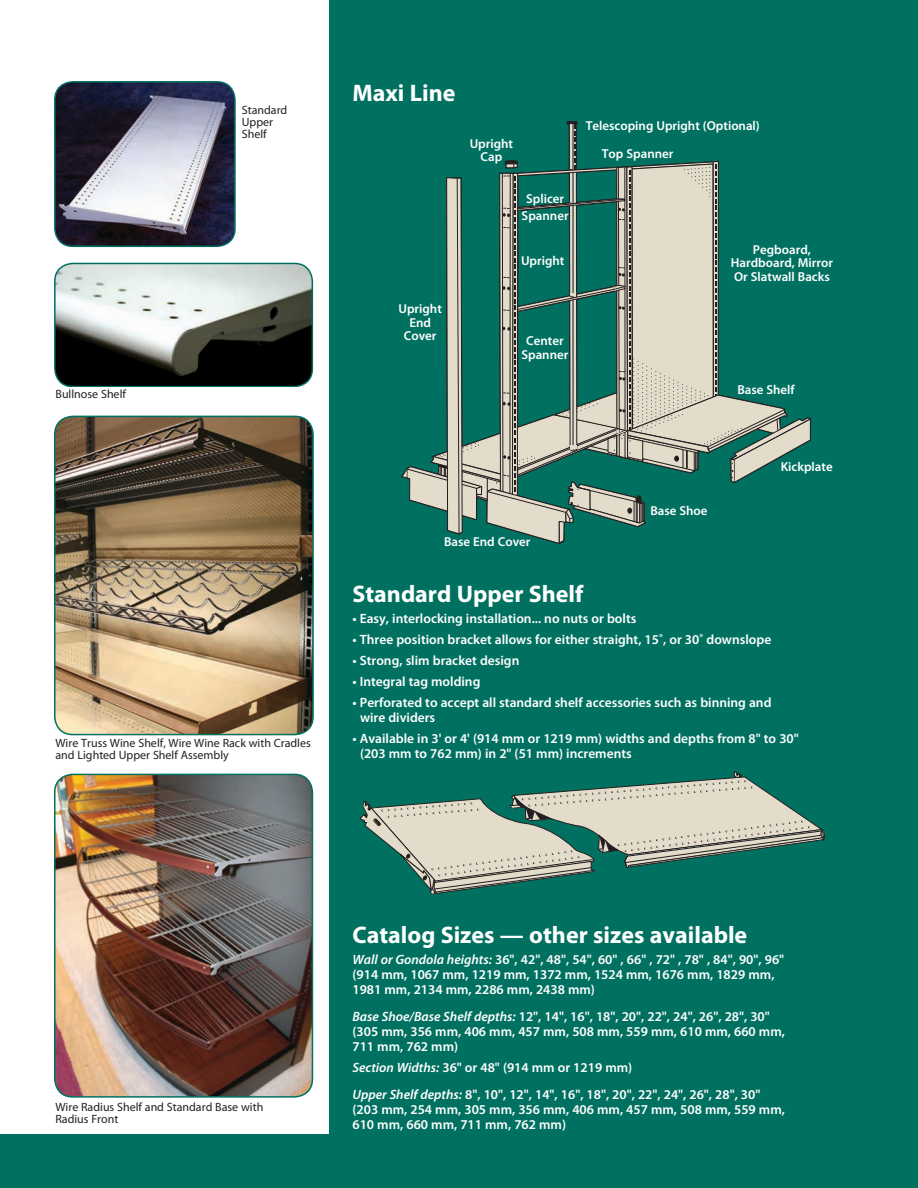
<style>
.page{position:relative;width:918px;height:1188px;background:#fff}
.page>*{position:absolute;margin:0;border:0;box-sizing:border-box;transform-origin:0 0}
.Product_Names{font:700 24px "Myriad Pro";color:#fff}
.Body_Copy{font:600 13.5px/15px "Myriad Pro";color:#fff}
.Chart_text_Headings{font:600 13.5px "Myriad Pro";color:#fff}
.t1{font:600 12.9px/13.5px "Myriad Pro";color:#fff;text-align:center}
.Body_Copy-2{font:12px/12px "Myriad Pro";color:#231f20}
.s1{font-style:italic}
</style>
<div class="page">
<div style="left:0;top:1134px;width:770px;height:54px;background:#007161"></div>
<div style="left:329px;top:0;width:589px;height:1188px;background:#007161"></div>
<img style="left:55px;top:774px;width:257px;height:323px">
<div style="left:54px;top:774px;width:259px;height:324px;border:2px solid #007161;border-radius:18px"></div>
<svg style="left:401px;top:122px;width:410px;height:422px"></svg>
<svg style="left:359px;top:771px;width:466px;height:123px"></svg>
<img style="left:55px;top:263px;width:257px;height:124px">
<div style="left:54px;top:263px;width:259px;height:124px;border:2px solid #007161;border-radius:18px"></div>
<img style="left:55px;top:416px;width:258px;height:319px">
<div style="left:54px;top:416px;width:260px;height:319px;border:2px solid #007161;border-radius:18px"></div>
<img style="left:55px;top:82px;width:180px;height:164px">
<div style="left:54px;top:81px;width:182px;height:166px;border:2px solid #007161;border-radius:18px"></div>
<p class="Body_Copy-2" style="left:56px;top:388px;width:72px">Bullnose Shelf</p>
<p class="Body_Copy-2" style="left:242px;top:103px;width:47px">Standard<br>Upper</p>
<p class="Body_Copy-2" style="left:242px;top:127px;width:26px">Shelf</p>
<p class="Body_Copy-2" style="left:56px;top:736px;width:257px">Wire Truss Wine Shelf, Wire Wine Rack with Cradles and Lighted Upper Shelf Assembly</p>
<p class="Product_Names" style="left:352px;top:77px;width:104px">Maxi Line</p>
<p class="t1" style="left:398px;top:302px;width:45px">Upright</p>
<p class="t1" style="left:409px;top:315px;width:23px">End</p>
<p class="t1" style="left:404px;top:329px;width:34px">Cover</p>
<p class="t1" style="left:586px;top:118px;width:176px">Telescoping Upright (Optional)</p>
<p class="t1" style="left:470px;top:136px;width:45px">Upright<br>Cap</p>
<p class="t1" style="left:602px;top:147px;width:73px">Top Spanner</p>
<p class="t1" style="left:522px;top:191px;width:48px;line-height:16.5px">Splicer<br>Spanner</p>
<p class="t1" style="left:521px;top:254px;width:45px">Upright</p>
<p class="t1" style="left:526px;top:334px;width:39px">Center</p>
<p class="t1" style="left:521px;top:347px;width:48px">Spanner</p>
<p class="t1" style="left:753px;top:242px;width:59px">Pegboard,</p>
<p class="t1" style="left:731px;top:256px;width:104px;text-align:left">Hardboard, Mirror<br>Or Slatwall Backs</p>
<p class="t1" style="left:737px;top:382px;width:59px">Base Shelf</p>
<p class="t1" style="left:650px;top:503px;width:59px">Base Shoe</p>
<p class="t1" style="left:781px;top:459px;width:53px">Kickplate</p>
<p class="t1" style="left:444px;top:535px;width:88px">Base End Cover</p>
<p class="Product_Names" style="left:352px;top:578px;width:232px">Standard Upper Shelf</p>
<p class="Chart_text_Headings" style="left:352px;top:610px;width:285px">• Easy, interlocking installation... no nuts or bolts</p>
<p class="Body_Copy" style="left:352px;top:631px;width:420px">• Three position bracket allows for either straight, 15˚, or 30˚ downslope</p>
<p class="Body_Copy" style="left:352px;top:652px;width:168px">• Strong, slim bracket design</p>
<p class="Body_Copy" style="left:352px;top:673px;width:129px">• Integral tag molding</p>
<p class="Body_Copy" style="left:352px;top:694px;width:421px">• Perforated to accept all standard shelf accessories such as binning and</p>
<p class="Body_Copy" style="left:360px;top:709px;width:77px">wire dividers</p>
<p class="Body_Copy" style="left:360px;top:730px;width:440px;text-indent:-8px">• Available in 3' or 4' (914 mm or 1219 mm) widths and depths from 8" to 30" (203 mm to 762 mm) in 2" (51 mm) increments</p>
<p class="Body_Copy-2" style="left:56px;top:1101px;width:209px">Wire Radius Shelf and Standard Base with</p>
<p class="Body_Copy-2" style="left:56px;top:1113px;width:64px">Radius Front</p>
<p class="Product_Names" style="left:352px;top:919px;width:396px">Catalog Sizes — other sizes available</p>
<p class="Body_Copy" style="left:352px;top:951px;width:433px"><span class="s1">Wall or Gondola heights:</span> 36", 42", 48", 54", 60" , 66" , 72" , 78" , 84", 90", 96"</p>
<p class="Body_Copy" style="left:352px;top:966px;width:424px">(914 mm, 1067 mm, 1219 mm, 1372 mm, 1524 mm, 1676 mm, 1829 mm,</p>
<p class="Body_Copy" style="left:352px;top:981px;width:244px">1981 mm, 2134 mm, 2286 mm, 2438 mm)</p>
<p class="Body_Copy" style="left:352px;top:1008px;width:419px"><span class="s1">Base Shoe/Base Shelf depths:</span> 12", 14", 16", 18", 20", 22", 24", 26", 28", 30"</p>
<p class="Body_Copy" style="left:352px;top:1023px;width:434px">(305 mm, 356 mm, 406 mm, 457 mm, 508 mm, 559 mm, 610 mm, 660 mm,</p>
<p class="Body_Copy" style="left:352px;top:1038px;width:107px">711 mm, 762 mm)</p>
<p class="Body_Copy" style="left:352px;top:1059px;width:281px"><span class="s1">Section Widths:</span> 36" or 48" (914 mm or 1219 mm)</p>
<p class="Body_Copy" style="left:352px;top:1086px;width:409px"><span class="s1">Upper Shelf depths:</span> 8", 10", 12", 14", 16", 18", 20", 22", 24", 26", 28", 30"</p>
<p class="Body_Copy" style="left:352px;top:1101px;width:434px">(203 mm, 254 mm, 305 mm, 356 mm, 406 mm, 457 mm, 508 mm, 559 mm,</p>
<p class="Body_Copy" style="left:352px;top:1116px;width:215px">610 mm, 660 mm, 711 mm, 762 mm)</p>
</div>
